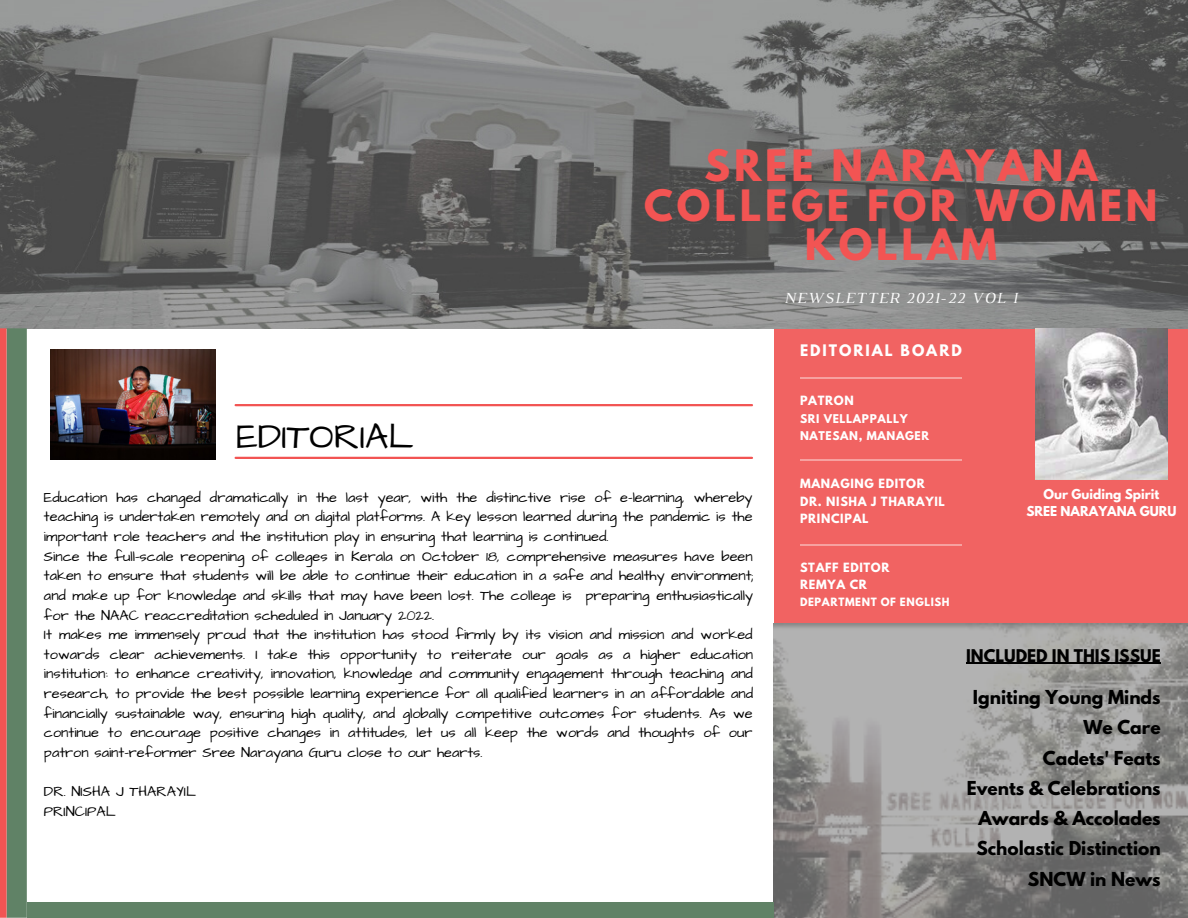
<style>
.page{position:relative;width:1188px;height:918px;background:#fff}
.page>*{position:absolute;margin:0;border:0;box-sizing:border-box;transform-origin:0 0}
.t1{font:700 38.25px/39.3px "League Spartan";letter-spacing:.1em;color:#f25453;text-align:center}
.t2{font:36.3px "Architects Daughter";color:#000}
.t3{font:700 17.1px "League Spartan";color:#000}
.t4{font:italic 15.75px "Luthier";letter-spacing:.07em;color:#fff}
.t5{font:700 15.6px "League Spartan";color:#000}
.t6{font:14.55px/19.6px "Architects Daughter";color:#000;text-align:justify}
.t7{font:700 14.1px "League Spartan";letter-spacing:.14em;color:#fff}
.t8{font:700 12.15px "League Spartan";color:#fff}
.t9{font:700 11.25px "League Spartan";letter-spacing:.06em;color:#fff}
.t10{font:700 10.65px/17px "League Spartan";letter-spacing:.06em;color:#fff}
.t11{font:700 10.2px "League Spartan";letter-spacing:.06em;color:#fff}
</style>
<div class="page">
<div style="left:774px;top:324px;width:414px;height:299px;background:#f16362"></div>
<img style="left:0;top:0;width:1188px;height:328px">
<hr style="left:800px;top:459px;width:162px;height:2px;background:#fff">
<hr style="left:800px;top:544px;width:162px;height:2px;background:#fff">
<hr style="left:800px;top:377px;width:162px;height:2px;background:#fff">
<img style="left:774px;top:623px;width:414px;height:295px">
<img style="left:51px;top:349px;width:165px;height:110px">
<img style="left:1036px;top:328px;width:132px;height:151px">
<svg style="left:0;top:328px;width:27px;height:590px;background:#8d7864"></svg>
<div style="left:27px;top:903px;width:747px;height:15px;background:#608266"></div>
<hr style="left:236px;top:404px;width:516px;height:2px;background:#f25453">
<hr style="left:236px;top:457px;width:516px;height:2px;background:#f25453">
<hr style="left:966px;top:662px;width:195px;height:2px;background:#000">
<p class="t1" style="left:644px;top:151px;width:515px">SREE NARAYANA<br>COLLEGE FOR WOMEN</p>
<p class="t1" style="left:805px;top:230px;width:194px">KOLLAM</p>
<p class="t4" style="left:784px;top:292px;width:235px">NEWSLETTER 2021-22 VOL I</p>
<p class="t2" style="left:236px;top:412px;width:179px">EDITORIAL</p>
<p class="t6" style="left:44px;top:488px;width:710px">Education has changed dramatically in the last year, with the distinctive rise of e-learning, whereby teaching is undertaken remotely and on digital platforms. A key lesson learned during the pandemic is the important role teachers and the institution play in ensuring that learning is continued.</p>
<p class="t6" style="left:44px;top:547px;width:711px">Since the full-scale reopening of colleges in Kerala on October 18, comprehensive measures have been taken to ensure that students will be able to continue their education in a safe and healthy environment; and make up for knowledge and skills that may have been lost. The college is preparing enthusiastically for the NAAC reaccreditation scheduled in January 2022.</p>
<p class="t6" style="left:44px;top:625px;width:711px">It makes me immensely proud that the institution has stood firmly by its vision and mission and worked towards clear achievements. I take this opportunity to reiterate our goals as a higher education institution: to enhance creativity, innovation, knowledge and community engagement through teaching and research, to provide the best possible learning experience for all qualified learners in an affordable and financially sustainable way, ensuring high quality, and globally competitive outcomes for students. As we continue to encourage positive changes in attitudes, let us all keep the words and thoughts of our patron saint-reformer Sree Narayana Guru close to our hearts.</p>
<p class="t6" style="left:44px;top:782px;width:154px">DR. NISHA J THARAYIL</p>
<p class="t6" style="left:44px;top:802px;width:73px">PRINCIPAL</p>
<p class="t7" style="left:800px;top:344px;width:163px">EDITORIAL BOARD</p>
<p class="t9" style="left:800px;top:395px;width:55px">PATRON</p>
<p class="t10" style="left:800px;top:411px;width:131px">SRI VELLAPPALLY<br>NATESAN, MANAGER</p>
<p class="t9" style="left:800px;top:477px;width:126px">MANAGING EDITOR</p>
<p class="t9" style="left:800px;top:495px;width:146px">DR. NISHA J THARAYIL</p>
<p class="t9" style="left:800px;top:513px;width:70px">PRINCIPAL</p>
<p class="t9" style="left:800px;top:562px;width:91px">STAFF EDITOR</p>
<p class="t9" style="left:800px;top:579px;width:68px">REMYA CR</p>
<p class="t11" style="left:800px;top:597px;width:151px">DEPARTMENT OF ENGLISH</p>
<p class="t8" style="left:1044px;top:489px;width:117px">Our Guiding Spirit</p>
<p class="t8" style="left:1026px;top:505px;width:152px">SREE NARAYANA GURU</p>
<p class="t5" style="left:966px;top:647px;width:196px">INCLUDED IN THIS ISSUE</p>
<p class="t3" style="left:973px;top:689px;width:189px">Igniting Young Minds</p>
<p class="t3" style="left:1083px;top:719px;width:79px">We Care</p>
<p class="t3" style="left:1043px;top:749px;width:119px">Cadets' Feats</p>
<p class="t3" style="left:967px;top:779px;width:195px">Events &amp; Celebrations</p>
<p class="t3" style="left:979px;top:810px;width:184px">Awards &amp; Accolades</p>
<p class="t3" style="left:976px;top:840px;width:186px">Scholastic Distinction</p>
<p class="t3" style="left:1028px;top:870px;width:134px">SNCW in News</p>
</div>
